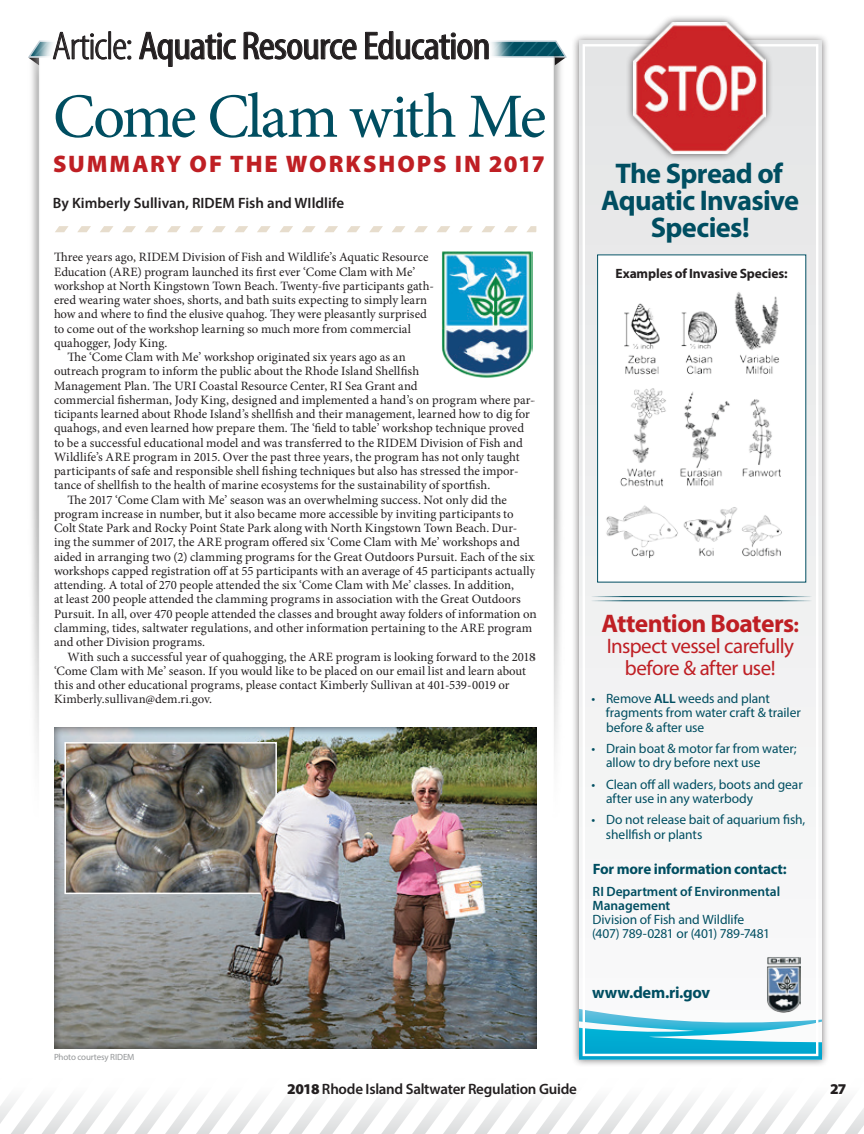
<style>
.page{position:relative;width:864px;height:1134px;background:#fff}
.page>*{position:absolute;margin:0;border:0;box-sizing:border-box;transform-origin:0 0}
.t1{font:63px "Minion Pro";letter-spacing:-.04em;color:#004e61}
.t2{font:condensed 39.3px "Myriad Pro";letter-spacing:-.03em;color:#231f20;scale:1.15 1}
.t3{font:700 28.5px/27px "Myriad Pro";letter-spacing:-.025em;color:#004e61;text-align:center}
.t4{font:700 25.5px "Myriad Pro";letter-spacing:-.025em;color:#bf1f24}
.t5{font:900 24px "Myriad Pro";letter-spacing:.08em;color:#bf1f24}
.t6{font:21px/21.5px "Myriad Pro";letter-spacing:-.03em;color:#bf1f24;text-align:center}
.t7{font:700 16.5px "Myriad Pro";letter-spacing:-.02em;color:#004e61}
.t8{font:600 15px "Myriad Pro";letter-spacing:-.01em;color:#231f20}
.t9{font:700 15px "Myriad Pro";letter-spacing:-.015em;color:#004e61}
.t10{font:900 15px "Myriad Pro";color:#231f20}
.t11{font:13.5px/14.2px "Myriad Pro";letter-spacing:-.005em;color:#004e61}
.t12{font:600 13.5px/14.2px "Myriad Pro";color:#004e61}
.t13{font:700 13.5px "Myriad Pro";letter-spacing:-.01em;color:#231f20}
.t14{font:12.75px "Minion Pro";color:#231f20}
.t15{font:9px "Myriad Pro";letter-spacing:-.015em;color:#949698}
.s1{font-weight:300}
.s2{font-size:21px}
.s3{font-weight:600}
.s4{font-weight:900}
</style>
<div class="page">
<svg style="left:0;top:1099px;width:864px;height:35px"></svg>
<div style="left:572px;top:33px;width:258px;height:1035px;background:#231f20;opacity:.6"></div>
<div style="left:579px;top:40px;width:243px;height:1020px;background:linear-gradient(to right,#f0f0f1,#eff0f1)"></div>
<svg style="left:579px;top:1009px;width:243px;height:51px"></svg>
<div style="left:583px;top:44px;width:235px;height:1012px;border:2px solid #fff"></div>
<img style="left:766px;top:956px;width:34px;height:57px">
<div style="left:626px;top:14px;width:148px;height:148px;background:#231f20;opacity:.75"></div>
<img style="left:634px;top:22px;width:132px;height:132px">
<hr style="left:589px;top:600px;width:223px;height:1px;background:#004e61">
<hr style="left:589px;top:596px;width:223px;height:1px;background:#004e61">
<div style="left:598px;top:255px;width:208px;height:327px;background:#fff"></div>
<img style="left:606px;top:292px;width:176px;height:266px">
<div style="left:597px;top:255px;width:209px;height:327px;border:1px solid #004e61"></div>
<img style="left:31px;top:93px;width:8px;height:664px">
<svg style="left:28px;top:31px;width:508px;height:39px"></svg>
<svg style="left:77px;top:226px;width:14px;height:6px"></svg>
<svg style="left:55px;top:226px;width:14px;height:6px"></svg>
<svg style="left:145px;top:226px;width:13px;height:6px"></svg>
<svg style="left:122px;top:226px;width:14px;height:6px"></svg>
<svg style="left:100px;top:226px;width:13px;height:6px"></svg>
<svg style="left:257px;top:226px;width:14px;height:6px"></svg>
<svg style="left:235px;top:226px;width:13px;height:6px"></svg>
<svg style="left:212px;top:226px;width:14px;height:6px"></svg>
<svg style="left:190px;top:226px;width:13px;height:6px"></svg>
<svg style="left:167px;top:226px;width:14px;height:6px"></svg>
<svg style="left:437px;top:226px;width:13px;height:6px"></svg>
<svg style="left:414px;top:226px;width:14px;height:6px"></svg>
<svg style="left:392px;top:226px;width:13px;height:6px"></svg>
<svg style="left:369px;top:226px;width:14px;height:6px"></svg>
<svg style="left:347px;top:226px;width:13px;height:6px"></svg>
<svg style="left:324px;top:226px;width:14px;height:6px"></svg>
<svg style="left:302px;top:226px;width:14px;height:6px"></svg>
<svg style="left:280px;top:226px;width:13px;height:6px"></svg>
<svg style="left:459px;top:226px;width:14px;height:6px"></svg>
<svg style="left:482px;top:226px;width:13px;height:6px"></svg>
<svg style="left:504px;top:226px;width:14px;height:6px"></svg>
<svg style="left:527px;top:226px;width:9px;height:6px"></svg>
<img style="left:536px;top:40px;width:31px;height:721px">
<img style="left:442px;top:251px;width:90px;height:127px">
<div style="left:53px;top:728px;width:485px;height:322px;background:#231f20;opacity:.75"></div>
<img style="left:67px;top:745px;width:173px;height:146px">
<div style="left:64px;top:742px;width:213px;height:152px;border:2px solid #fff"></div>
<img style="left:240px;top:730px;width:154px;height:197px">
<h2 class="t2" style="left:52px;top:22px;width:383px"><span class="s1">Article:</span> Aquatic Resource Education</h2>
<h1 class="t1" style="left:53px;top:74px;width:495px">Come Clam with Me</h1>
<h3 class="t5" style="left:53px;top:148px;width:494px">SUMMARY OF THE WORKSHOPS IN 2017</h3>
<p class="t8" style="left:53px;top:194px;width:293px">By Kimberly Sullivan, RIDEM Fish and WIldlife</p>
<p class="t14" style="left:54px;top:249px;width:376px">Three years ago, RIDEM Division of Fish and Wildlife’s Aquatic Resource</p>
<p class="t14" style="left:54px;top:263px;width:363px">Education (ARE) program launched its first ever ‘Come Clam with Me’</p>
<p class="t14" style="left:54px;top:277px;width:381px">workshop at North Kingstown Town Beach. Twenty-five participants gath-</p>
<p class="t14" style="left:54px;top:292px;width:375px">ered wearing water shoes, shorts, and bath suits expecting to simply learn</p>
<p class="t14" style="left:54px;top:306px;width:374px">how and where to find the elusive quahog. They were pleasantly surprised</p>
<p class="t14" style="left:54px;top:320px;width:359px">to come out of the workshop learning so much more from commercial</p>
<p class="t14" style="left:54px;top:334px;width:115px">quahogger, Jody King.</p>
<p class="t14" style="left:68px;top:349px;width:340px">The ‘Come Clam with Me’ workshop originated six years ago as an</p>
<p class="t14" style="left:54px;top:363px;width:367px">outreach program to inform the public about the Rhode Island Shellfish</p>
<p class="t14" style="left:54px;top:377px;width:365px">Management Plan. The URI Coastal Resource Center, RI Sea Grant and</p>
<p class="t14" style="left:54px;top:391px;width:482px">commercial fisherman, Jody King, designed and implemented a hand’s on program where par-</p>
<p class="t14" style="left:54px;top:406px;width:477px">ticipants learned about Rhode Island’s shellfish and their management, learned how to dig for</p>
<p class="t14" style="left:54px;top:420px;width:472px">quahogs, and even learned how prepare them. The ‘field to table’ workshop technique proved</p>
<p class="t14" style="left:54px;top:434px;width:470px">to be a successful educational model and was transferred to the RIDEM Division of Fish and</p>
<p class="t14" style="left:54px;top:448px;width:467px">Wildlife’s ARE program in 2015. Over the past three years, the program has not only taught</p>
<p class="t14" style="left:54px;top:463px;width:466px">participants of safe and responsible shell fishing techniques but also has stressed the impor-</p>
<p class="t14" style="left:54px;top:477px;width:438px">tance of shellfish to the health of marine ecosystems for the sustainability of sportfish.</p>
<p class="t14" style="left:68px;top:491px;width:441px">The 2017 ‘Come Clam with Me’ season was an overwhelming success. Not only did the</p>
<p class="t14" style="left:54px;top:505px;width:461px">program increase in number, but it also became more accessible by inviting participants to</p>
<p class="t14" style="left:54px;top:520px;width:465px">Colt State Park and Rocky Point State Park along with North Kingstown Town Beach. Dur-</p>
<p class="t14" style="left:54px;top:534px;width:467px">ing the summer of 2017, the ARE program offered six ‘Come Clam with Me’ workshops and</p>
<p class="t14" style="left:54px;top:548px;width:482px">aided in arranging two (2) clamming programs for the Great Outdoors Pursuit. Each of the six</p>
<p class="t14" style="left:54px;top:562px;width:483px">workshops capped registration off at 55 participants with an average of 45 participants actually</p>
<p class="t14" style="left:54px;top:577px;width:461px">attending. A total of 270 people attended the six ‘Come Clam with Me’ classes. In addition,</p>
<p class="t14" style="left:54px;top:591px;width:468px">at least 200 people attended the clamming programs in association with the Great Outdoors</p>
<p class="t14" style="left:54px;top:605px;width:484px">Pursuit. In all, over 470 people attended the classes and brought away folders of information on</p>
<p class="t14" style="left:54px;top:619px;width:480px">clamming, tides, saltwater regulations, and other information pertaining to the ARE program</p>
<p class="t14" style="left:54px;top:634px;width:153px">and other Division programs.</p>
<p class="t14" style="left:68px;top:648px;width:469px">With such a successful year of quahogging, the ARE program is looking forward to the 2018</p>
<p class="t14" style="left:54px;top:662px;width:474px">‘Come Clam with Me’ season. If you would like to be placed on our email list and learn about</p>
<p class="t14" style="left:54px;top:676px;width:457px">this and other educational programs, please contact Kimberly Sullivan at 401-539-0019 or</p>
<p class="t14" style="left:54px;top:691px;width:160px">Kimberly.sullivan@dem.ri.gov.</p>
<p class="t15" style="left:54px;top:1051px;width:82px">Photo courtesy RIDEM</p>
<h3 class="t3" style="left:601px;top:159px;width:200px">The Spread of<br>Aquatic Invasive<br>Species!</h3>
<p class="t13" style="left:616px;top:265px;width:174px">Examples of Invasive Species:</p>
<h3 class="t4" style="left:601px;top:607px;width:199px">Attention Boaters<span class="s2">:</span></h3>
<h3 class="t6" style="left:607px;top:635px;width:189px">Inspect vessel carefully before &amp; after use!</h3>
<p class="t11" style="left:606px;top:691px;width:196px;text-indent:-14px">• Remove <span class="s3">ALL</span> weeds and plant fragments from water craft &amp; trailer before &amp; after use</p>
<p class="t11" style="left:606px;top:741px;width:192px;text-indent:-15px">• Drain boat &amp; motor far from water; allow to dry before next use</p>
<p class="t11" style="left:606px;top:777px;width:198px;text-indent:-15px">• Clean off all waders, boots and gear after use in any waterbody</p>
<p class="t11" style="left:606px;top:812px;width:201px;text-indent:-14px">• Do not release bait of aquarium fish, shellfish or plants</p>
<p class="t9" style="left:593px;top:859px;width:196px">For more information contact:</p>
<p class="t12" style="left:593px;top:884px;width:189px">RI Department of Environmental<br>Management</p>
<p class="t11" style="left:592px;top:912px;width:179px">Division of Fish and Wildlife (407) 789-0281 or (401) 789-7481</p>
<p class="t7" style="left:592px;top:982px;width:120px">www.dem.ri.gov</p>
<p class="t8" style="left:287px;top:1079px;width:291px"><span class="s4">2018</span> Rhode Island Saltwater Regulation Guide</p>
<p class="t10" style="left:830px;top:1078px;width:18px">27</p>
</div>
